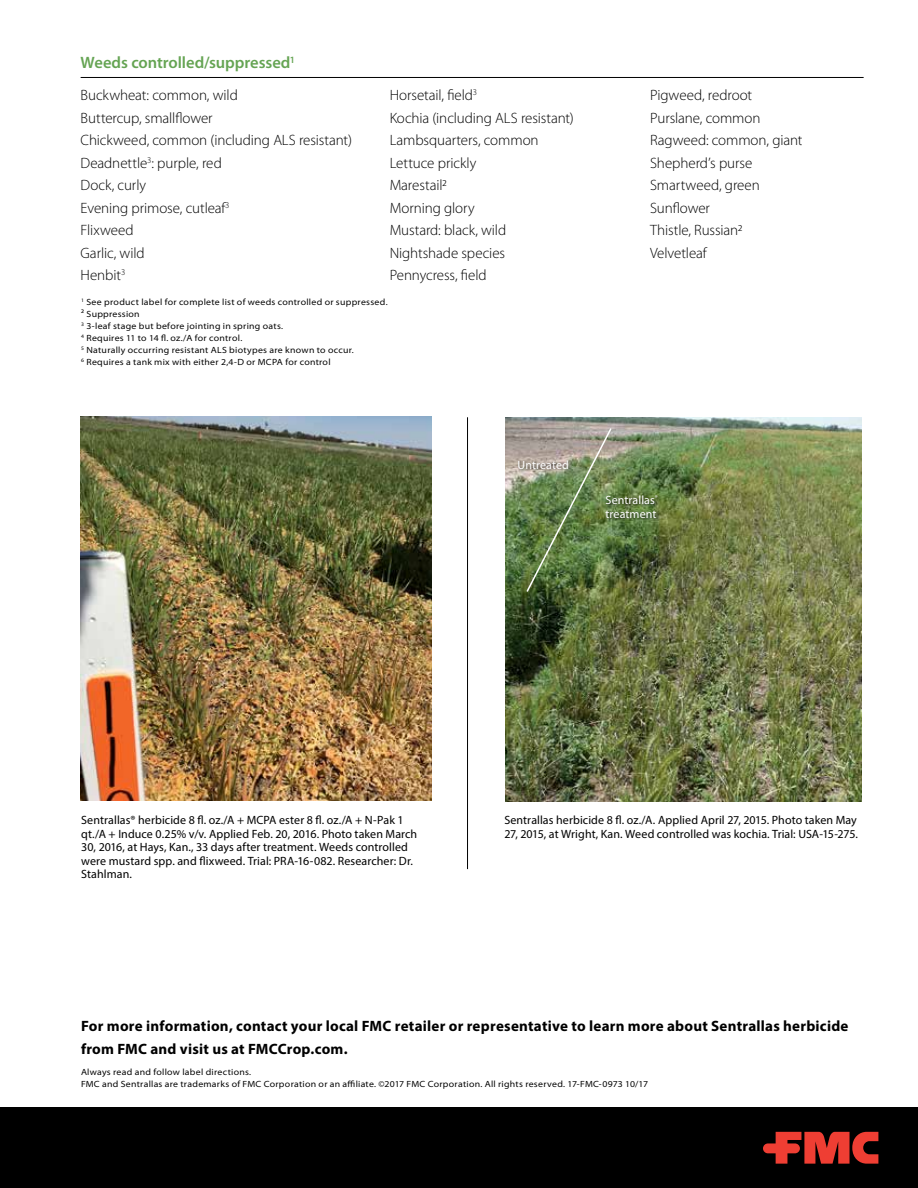
<style>
.page{position:relative;width:918px;height:1188px;background:#fff}
.page>*{position:absolute;margin:0;border:0;box-sizing:border-box;transform-origin:0 0}
.t1{font:600 16.5px "Myriad Pro";letter-spacing:-.005em;color:#65a453}
.t2{font:300 15px/22.5px "Myriad Pro";letter-spacing:-.005em;color:#000}
.t3{font:700 15px/22.5px "Myriad Pro";letter-spacing:.015em;color:#000}
.t4{font:12px/13.5px "Myriad Pro";letter-spacing:.005em;color:#000}
.t5{font:12px/13.5px "Myriad Pro";letter-spacing:.005em;color:#fff}
.t6{font:semi-expanded 9px/12px "Myriad Pro";letter-spacing:.03em;color:#000}
</style>
<div class="page">
<div style="left:0;top:1107px;width:918px;height:81px;background:#000"></div>
<svg style="left:763px;top:1132px;width:115px;height:32px"></svg>
<hr style="left:81px;top:77px;width:783px;height:1px;background:#000">
<img style="left:81px;top:417px;width:351px;height:384px">
<img style="left:506px;top:417px;width:355px;height:384px">
<div style="left:517px;top:458px;width:56px;height:14px;background:#000;opacity:.75"></div>
<div style="left:604px;top:494px;width:58px;height:27px;background:#000;opacity:.75"></div>
<img style="left:525px;top:427px;width:88px;height:167px">
<hr style="left:467px;top:417px;width:1px;height:452px;background:#000">
<p class="t1" style="left:81px;top:52px;width:216px">Weeds controlled/suppressed<sup>1</sup></p>
<p class="t2" style="left:81px;top:84px;width:273px">Buckwheat: common, wild<br>Buttercup, smallflower<br>Chickweed, common (including ALS resistant)<br>Deadnettle<sup>3</sup>: purple, red<br>Dock, curly<br>Evening primose, cutleaf<sup>3<br></sup>Flixweed<br>Garlic, wild<br>Henbit<sup>3</sup></p>
<p class="t2" style="left:390px;top:84px;width:186px">Horsetail, field<sup>3<br></sup>Kochia (including ALS resistant)<br>Lambsquarters, common<br>Lettuce prickly<br>Marestail2<br>Morning glory<br>Mustard: black, wild<br>Nightshade species<br>Pennycress, field</p>
<p class="t2" style="left:650px;top:84px;width:154px">Pigweed, redroot<br>Purslane, common<br>Ragweed: common, giant<br>Shepherd’s purse<br>Smartweed, green<br>Sunflower<br>Thistle, Russian2<br>Velvetleaf</p>
<p class="t6" style="left:81px;top:295px;width:308px"><sup>1</sup> See product label for complete list of weeds controlled or suppressed.<br>2 Suppression<br><sup>3</sup> 3-leaf stage but before jointing in spring oats.<br><sup>4</sup> Requires 11 to 14 fl. oz./A for control.<br><sup>5</sup> Naturally occurring resistant ALS biotypes are known to occur.<br><sup>6</sup> Requires a tank mix with either 2,4-D or MCPA for control</p>
<p class="t5" style="left:518px;top:458px;width:53px">Untreated</p>
<p class="t5" style="left:606px;top:493px;width:54px">Sentrallas<sup>® </sup>treatment</p>
<p class="t4" style="left:81px;top:813px;width:338px">Sentrallas® herbicide 8 fl. oz./A + MCPA ester 8 fl. oz./A + N-Pak 1 qt./A + Induce 0.25% v/v. Applied Feb. 20, 2016. Photo taken March 30, 2016, at Hays, Kan., 33 days after treatment. Weeds controlled were mustard spp. and flixweed. Trial: PRA-16-082. Researcher: Dr.<br>Stahlman.</p>
<p class="t4" style="left:504px;top:813px;width:355px">Sentrallas herbicide 8 fl. oz./A. Applied April 27, 2015. Photo taken May<br>27, 2015, at Wright, Kan. Weed controlled was kochia. Trial: USA-15-275.</p>
<p class="t3" style="left:81px;top:1015px;width:769px">For more information, contact your local FMC retailer or representative to learn more about Sentrallas herbicide from FMC and visit us at FMCCrop.com.</p>
<p class="t6" style="left:81px;top:1066px;width:569px">Always read and follow label directions.<br>FMC and Sentrallas are trademarks of FMC Corporation or an affiliate. ©2017 FMC Corporation. All rights reserved. 17-FMC-0973 10/17</p>
</div>
